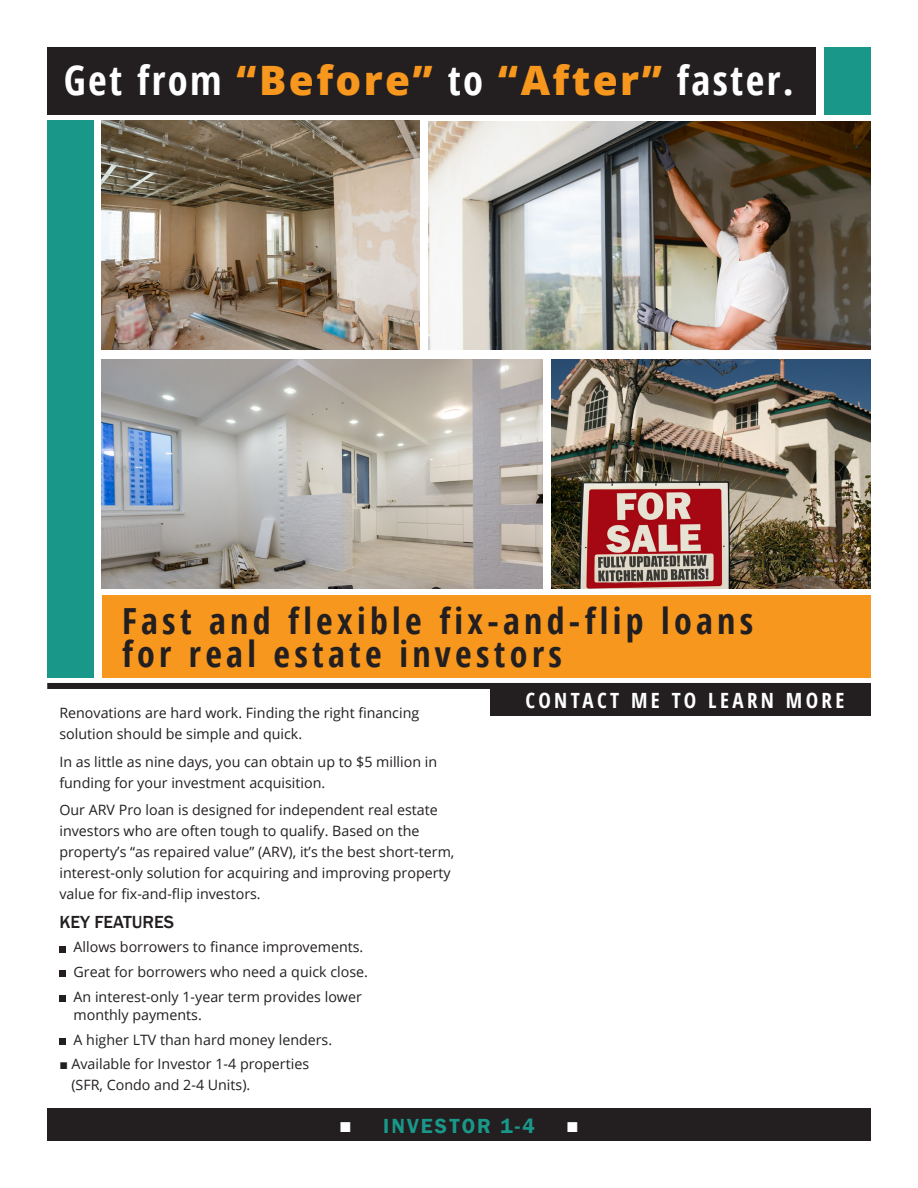
<style>
.page{position:relative;width:918px;height:1188px;background:#fff}
.page>*{position:absolute;margin:0;border:0;box-sizing:border-box;transform-origin:0 0}
.Heading1{font:700 condensed 40.5px "Open Sans";letter-spacing:.06em;color:#fff}
.Subhead_1{font:700 condensed 36px/33px "Open Sans";letter-spacing:.12em;color:#231f20}
.t1{font:700 condensed 21px "Open Sans";letter-spacing:.16em;color:#fff}
.Subhead{font:600 21px "Franklin Gothic";letter-spacing:.1em;color:#19988a}
.Subhead-2{font:600 21px "Franklin Gothic";color:#fff}
.Body_Text{font:500 18px "Franklin Gothic";color:#231f20}
.Body_Text-2{font:14.25px/21px "Open Sans";color:#231f20}
.Bullets{font:14.25px "Open Sans";color:#231f20}
.s1{font-weight:800;font-stretch:normal;color:#f7971d}
.s2{font-family:"Franklin Gothic"}
.s3{color:#fff}
</style>
<div class="page">
<div style="left:491px;top:683px;width:380px;height:32px;background:#231f20"></div>
<div style="left:825px;top:47px;width:46px;height:67px;background:#19988a"></div>
<div style="left:47px;top:47px;width:769px;height:67px;background:#231f20"></div>
<div style="left:47px;top:121px;width:46px;height:557px;background:#19988a"></div>
<div style="left:47px;top:1109px;width:824px;height:32px;background:#231f20"></div>
<div style="left:102px;top:596px;width:769px;height:82px;background:#f7971d"></div>
<div style="left:59px;top:946px;width:7px;height:6px;background:#231f20"></div>
<div style="left:59px;top:970px;width:7px;height:7px;background:#231f20"></div>
<div style="left:59px;top:995px;width:7px;height:7px;background:#231f20"></div>
<div style="left:59px;top:1038px;width:7px;height:7px;background:#231f20"></div>
<img style="left:102px;top:121px;width:318px;height:229px">
<img style="left:429px;top:121px;width:442px;height:229px">
<img style="left:102px;top:360px;width:441px;height:228px">
<img style="left:552px;top:360px;width:319px;height:228px">
<div style="left:47px;top:683px;width:824px;height:6px;background:#231f20"></div>
<p class="Heading1" style="left:64px;top:52px;width:732px">Get from <span class="s1">“Before”</span> to <span class="s1">“After”</span> faster.</p>
<p class="Subhead_1" style="left:122px;top:604px;width:633px">Fast and flexible fix-and-flip loans for real estate investors</p>
<p class="Body_Text-2" style="left:59px;top:702px;width:361px">Renovations are hard work. Finding the right financing solution should be simple and quick.</p>
<p class="Body_Text-2" style="left:59px;top:751px;width:379px">In as little as nine days, you can obtain up to $5 million in funding for your investment acquisition.</p>
<p class="Body_Text-2" style="left:59px;top:799px;width:397px">Our ARV Pro loan is designed for independent real estate investors who are often tough to qualify. Based on the property’s “as repaired value” (ARV), it’s the best short-term, interest-only solution for acquiring and improving property value for fix-and-flip investors.</p>
<p class="Body_Text" style="left:59px;top:911px;width:116px">KEY FEATURES</p>
<p class="Bullets" style="left:74px;top:937px;width:291px">Allows borrowers to finance improvements.</p>
<p class="Body_Text-2" style="left:74px;top:961px;width:296px">Great for borrowers who need a quick close.</p>
<p class="Body_Text-2" style="left:74px;top:987px;width:290px;line-height:18px">An interest-only 1-year term provides lower monthly payments.</p>
<p class="Body_Text-2" style="left:74px;top:1029px;width:260px">A higher LTV than hard money lenders.</p>
<p class="Body_Text-2" style="left:71px;top:1053px;width:239px;text-indent:-12px"><span class="s2">■</span> Available for Investor 1-4 properties (SFR, Condo and 2-4 Units).</p>
<p class="t1" style="left:526px;top:685px;width:320px">CONTACT ME TO LEARN MORE</p>
<p class="Subhead" style="left:339px;top:1113px;width:197px"><span class="s3">■</span> INVESTOR 1-4</p>
<p class="Subhead-2" style="left:566px;top:1112px;width:14px">■</p>
</div>
